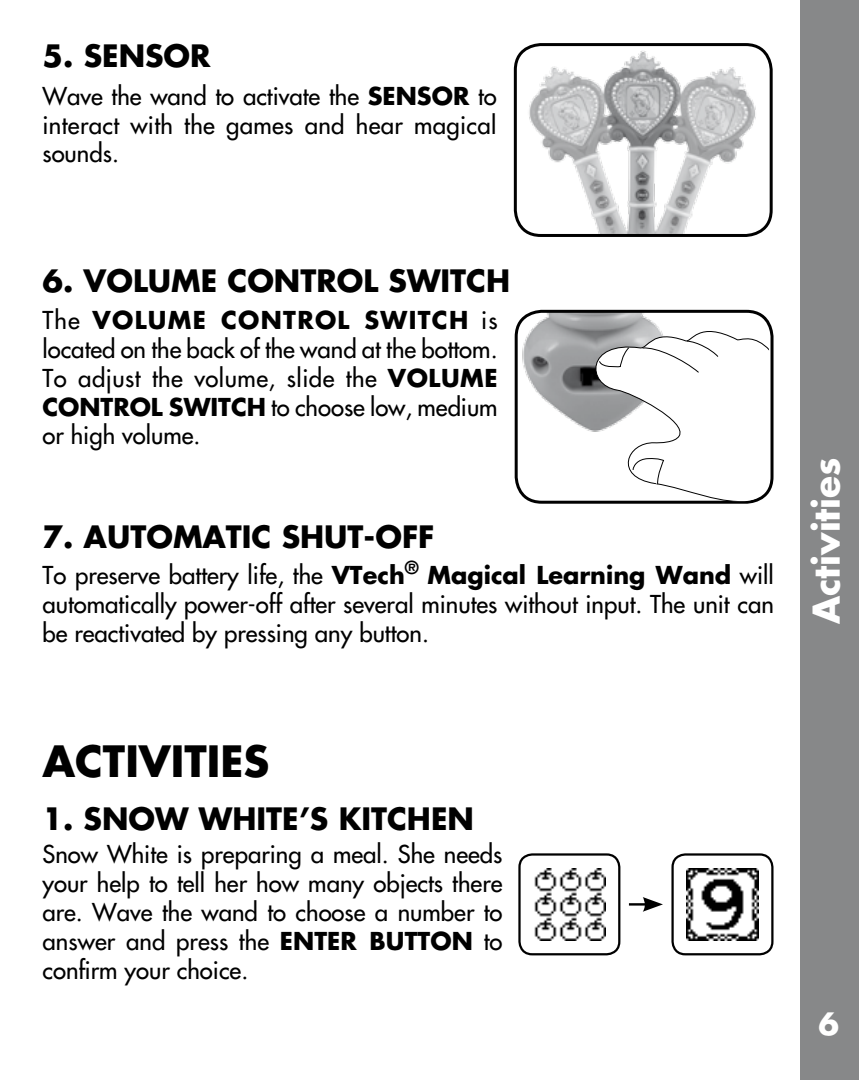
<style>
.page{position:relative;width:859px;height:1080px;background:#fff}
.page>*{position:absolute;margin:0;border:0;box-sizing:border-box;transform-origin:0 0}
.t1{font:700 42px "Futura";color:#000}
.t2{font:700 36px "Futura";color:#fff}
.t3{font:700 30px "Futura";color:#000}
.t4{font:700 30px "Futura";color:#fff}
.t5{font:500 24px/28.8px "Futura";color:#000;text-align:justify}
.s1{font-weight:700}
</style>
<div class="page">
<div style="left:800px;top:0;width:59px;height:1080px;background:#878889"></div>
<hr style="left:629px;top:903px;width:18px;height:3px;background:#000">
<svg style="left:643px;top:897px;width:20px;height:15px"></svg>
<img style="left:686px;top:868px;width:72px;height:72px">
<div style="left:671px;top:853px;width:102px;height:102px;border:2px solid #000;border-radius:13px"></div>
<img style="left:534px;top:868px;width:71px;height:72px">
<div style="left:518px;top:853px;width:102px;height:102px;border:2px solid #000;border-radius:13px"></div>
<img style="left:516px;top:311px;width:75px;height:121px">
<div style="left:515px;top:310px;width:258px;height:194px;border:3px solid #000;border-radius:26px"></div>
<svg style="left:591px;top:313px;width:178px;height:188px"></svg>
<img style="left:522px;top:50px;width:236px;height:185px">
<div style="left:514px;top:43px;width:259px;height:194px;border:3px solid #000;border-radius:26px"></div>
<p class="t3" style="left:42px;top:36px;width:170px">5. SENSOR</p>
<p class="t5" style="left:42px;top:82px;width:344px">Wave the wand to activate the <span class="s1">sensor</span></p>
<p class="t5" style="left:42px;top:82px;width:456px;text-indent:436px">to interact with the games and hear magical sounds.</p>
<p class="t3" style="left:42px;top:261px;width:469px">6. VOLUME CONTROL SWITCH</p>
<p class="t5" style="left:42px;top:306px;width:457px">The <span class="s1">VOLUME CONTROL SWITCH</span> is located on the back of the wand at the bottom.<br>To adjust the volume, slide the <span class="s1">VOLUME CONTROL SWITCH</span> to choose low, medium or high volume.</p>
<p class="t3" style="left:42px;top:517px;width:394px">7. AUTOMATIC SHUT-OFF</p>
<p class="t5" style="left:42px;top:561px;width:733px">To preserve battery life, the <span class="s1">VTech</span><sup>®</sup> <span class="s1">Magical Learning Wand</span> will automatically power-off after several minutes without input. The unit can be reactivated by pressing any button.</p>
<h2 class="t2" style="left:802px;top:624px;width:168px;rotate:-90deg">Activities</h2>
<h1 class="t1" style="left:42px;top:734px;width:229px">ACTIVITIES</h1>
<p class="t3" style="left:42px;top:799px;width:433px">1. SNOW WHITE’S KITCHEN</p>
<p class="t5" style="left:42px;top:840px;width:462px">Snow White is preparing a meal. She needs your help to tell her how many objects there are. Wave the wand to choose a number to answer and press the <span class="s1">ENTER BUTTON</span> to confirm your choice.</p>
<p class="t4" style="left:819px;top:1004px;width:22px">6</p>
</div>
